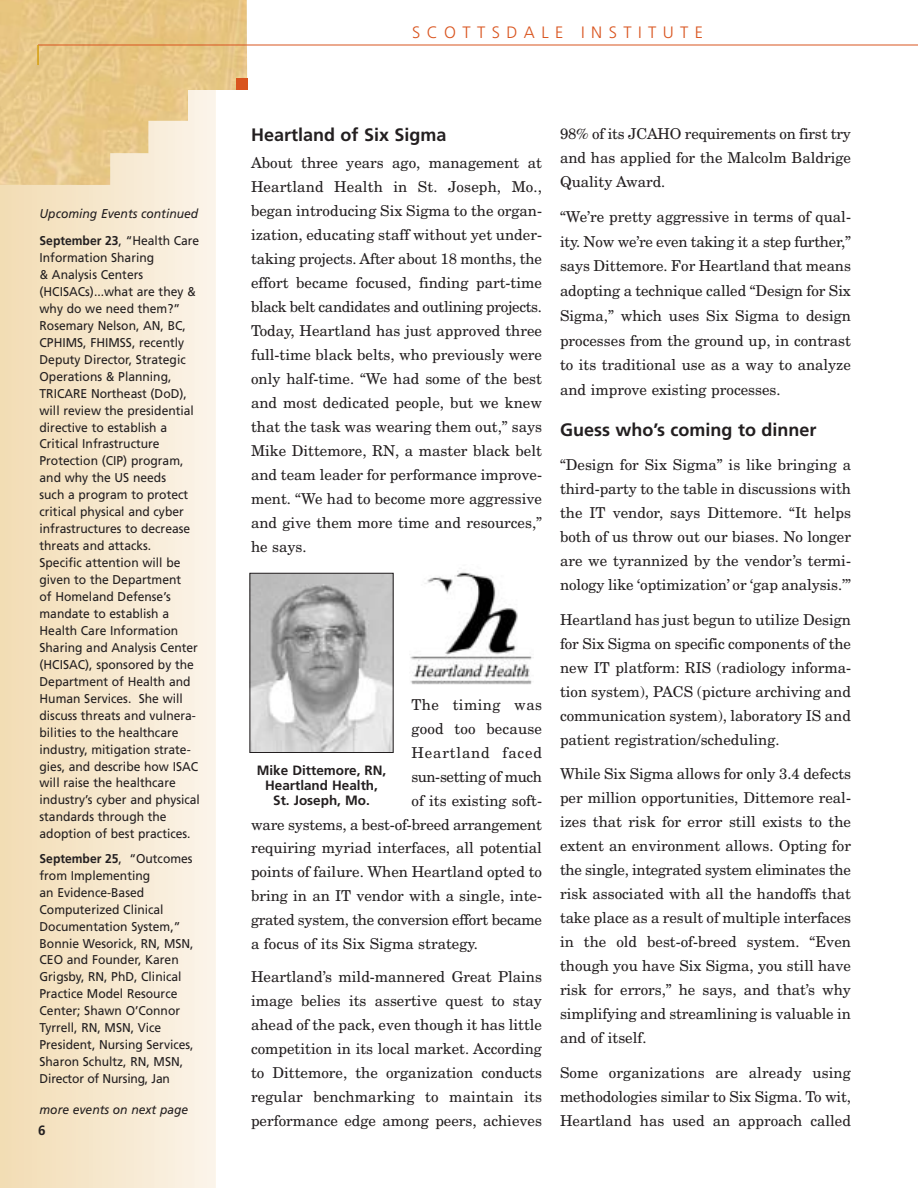
<style>
.page{position:relative;width:918px;height:1188px;background:#fff}
.page>*{position:absolute;margin:0;border:0;box-sizing:border-box;transform-origin:0 0}
.t1{font:700 18px "Frutiger";color:#231f20}
.t2{font:300 16.5px "Frutiger";letter-spacing:.39em;color:#d9541e}
.t3{font:15px/24px "New Century Schlbk";color:#231f20;text-align:justify}
.t4{font:15px "New Century Schlbk";letter-spacing:-.02em;color:#231f20}
.t5{font:15px "New Century Schlbk";letter-spacing:.055em;color:#231f20}
.t6{font:15px "New Century Schlbk";letter-spacing:.03em;color:#231f20}
.t7{font:700 13.5px/15px "Frutiger";color:#231f20;text-align:center}
.t8{font:12.75px/17px "Frutiger";color:#231f20;scale:.95 1}
.t9{font:italic 12.75px "Frutiger";color:#231f20;scale:.95 1}
.s1{font-weight:700}
</style>
<div class="page">
<div style="left:0;top:0;width:216px;height:1188px;background:linear-gradient(to right,#f2dcb3,#fbf4ea)"></div>
<img style="left:0;top:0;width:247px;height:185px">
<hr style="left:38px;top:45px;width:880px;height:1px;background:#d9541e">
<div style="left:236px;top:78px;width:11px;height:12px;background:#d9541e"></div>
<hr style="left:37px;top:45px;width:2px;height:20px;background:#d59f0f">
<img style="left:252px;top:575px;width:140px;height:176px">
<div style="left:250px;top:573px;width:144px;height:180px;border:1px solid #231f20"></div>
<img style="left:410px;top:571px;width:122px;height:114px">
<p class="t9" style="left:40px;top:208px;width:169px">Upcoming Events continued</p>
<p class="t8" style="left:40px;top:233px;width:170px"><span class="s1">September 23</span>, “Health Care<br>Information Sharing<br>&amp; Analysis Centers (HCISACs)...what are they &amp; why do we need them?”<br>Rosemary Nelson, AN, BC,<br>CPHIMS, FHIMSS, recently<br>Deputy Director, Strategic<br>Operations &amp; Planning,<br>TRICARE Northeast (DoD), will review the presidential directive to establish a<br>Critical Infrastructure<br>Protection (CIP) program, and why the US needs<br>such a program to protect critical physical and cyber infrastructures to decrease threats and attacks.<br>Specific attention will be given to the Department<br>of Homeland Defense’s mandate to establish a<br>Health Care Information<br>Sharing and Analysis Center (HCISAC), sponsored by the<br>Department of Health and<br>Human Services. She will discuss threats and vulnera&shy;bilities to the healthcare industry, mitigation strate&shy;gies, and describe how ISAC will raise the healthcare industry’s cyber and physical standards through the adoption of best practices.</p>
<p class="t8" style="left:40px;top:851px;width:164px"><span class="s1">September 25</span>, “Outcomes from Implementing<br>an Evidence-Based<br>Computerized Clinical<br>Documentation System,”<br>Bonnie Wesorick, RN, MSN,<br>CEO and Founder, Karen<br>Grigsby, RN, PhD, Clinical<br>Practice Model Resource<br>Center; Shawn O’Connor<br>Tyrrell, RN, MSN, Vice<br>President, Nursing Services,<br>Sharon Schultz, RN, MSN,<br>Director of Nursing, Jan</p>
<p class="t9" style="left:40px;top:1104px;width:158px">more events on next page</p>
<p class="t7" style="left:38px;top:1124px;width:9px">6</p>
<p class="t2" style="left:412px;top:25px;width:293px">SCOTTSDALE INSTITUTE</p>
<p class="t1" style="left:251px;top:128px;width:197px">Heartland of Six Sigma</p>
<p class="t3" style="left:251px;top:152px;width:293px">About three years ago, management at Heartland Health in St. Joseph, Mo., began introducing Six Sigma to the organ&shy;ization, educating staff without yet under&shy;taking projects. After about 18 months, the effort became focused, finding part-time black belt candidates and outlining projects.<br>Today, Heartland has just approved three full-time black belts, who previously were only half-time. “We had some of the best and most dedicated people, but we knew that the task was wearing them out,” says Mike Dittemore, RN, a master black belt and team leader for performance improve&shy;ment. “We had to become more aggressive and give them more time and resources,” he says.</p>
<p class="t6" style="left:412px;top:698px;width:132px">The timing was</p>
<p class="t3" style="left:412px;top:718px;width:132px">good too because</p>
<p class="t5" style="left:412px;top:746px;width:132px">Heartland faced</p>
<p class="t4" style="left:412px;top:770px;width:132px">sun-setting of much</p>
<p class="t3" style="left:412px;top:790px;width:132px">of its existing soft-</p>
<p class="t3" style="left:251px;top:814px;width:293px">ware systems, a best-of-breed arrangement</p>
<p class="t3" style="left:251px;top:838px;width:292px">requiring myriad interfaces, all potential</p>
<p class="t3" style="left:251px;top:862px;width:293px">points of failure. When Heartland opted to</p>
<p class="t3" style="left:251px;top:886px;width:293px">bring in an IT vendor with a single, inte-</p>
<p class="t4" style="left:251px;top:914px;width:292px">grated system, the conversion effort became</p>
<p class="t3" style="left:251px;top:934px;width:228px">a focus of its Six Sigma strategy.</p>
<p class="t3" style="left:251px;top:967px;width:293px">Heartland’s mild-mannered Great Plains image belies its assertive quest to stay ahead of the pack, even though it has little competition in its local market. According to Dittemore, the organization conducts regular benchmarking to maintain its performance edge among peers, achieves</p>
<p class="t7" style="left:257px;top:764px;width:131px">Mike Dittemore, RN,<br>Heartland Health,<br>St. Joseph, Mo.</p>
<p class="t3" style="left:560px;top:123px;width:293px">98% of its JCAHO requirements on first try and has applied for the Malcolm Baldrige Quality Award.</p>
<p class="t3" style="left:560px;top:205px;width:293px;line-height:24.8px">“We’re pretty aggressive in terms of qual&shy;ity. Now we’re even taking it a step further,” says Dittemore. For Heartland that means adopting a technique called “Design for Six Sigma,” which uses Six Sigma to design processes from the ground up, in contrast to its traditional use as a way to analyze and improve existing processes.</p>
<p class="t1" style="left:560px;top:422px;width:258px">Guess who’s coming to dinner</p>
<p class="t3" style="left:560px;top:454px;width:293px">“Design for Six Sigma” is like bringing a third-party to the table in discussions with the IT vendor, says Dittemore. “It helps both of us throw out our biases. No longer are we tyrannized by the vendor’s termi&shy;nology like ‘optimization’ or ‘gap analysis.’”</p>
<p class="t3" style="left:560px;top:609px;width:293px">Heartland has just begun to utilize Design for Six Sigma on specific components of the new IT platform: RIS (radiology informa&shy;tion system), PACS (picture archiving and communication system), laboratory IS and patient registration/scheduling.</p>
<p class="t3" style="left:560px;top:763px;width:293px">While Six Sigma allows for only 3.4 defects per million opportunities, Dittemore real&shy;izes that risk for error still exists to the extent an environment allows. Opting for the single, integrated system eliminates the risk associated with all the handoffs that take place as a result of multiple interfaces in the old best-of-breed system. “Even though you have Six Sigma, you still have risk for errors,” he says, and that’s why simplifying and streamlining is valuable in and of itself.</p>
<p class="t3" style="left:560px;top:1062px;width:292px">Some organizations are already using methodologies similar to Six Sigma. To wit, Heartland has used an approach called</p>
</div>
